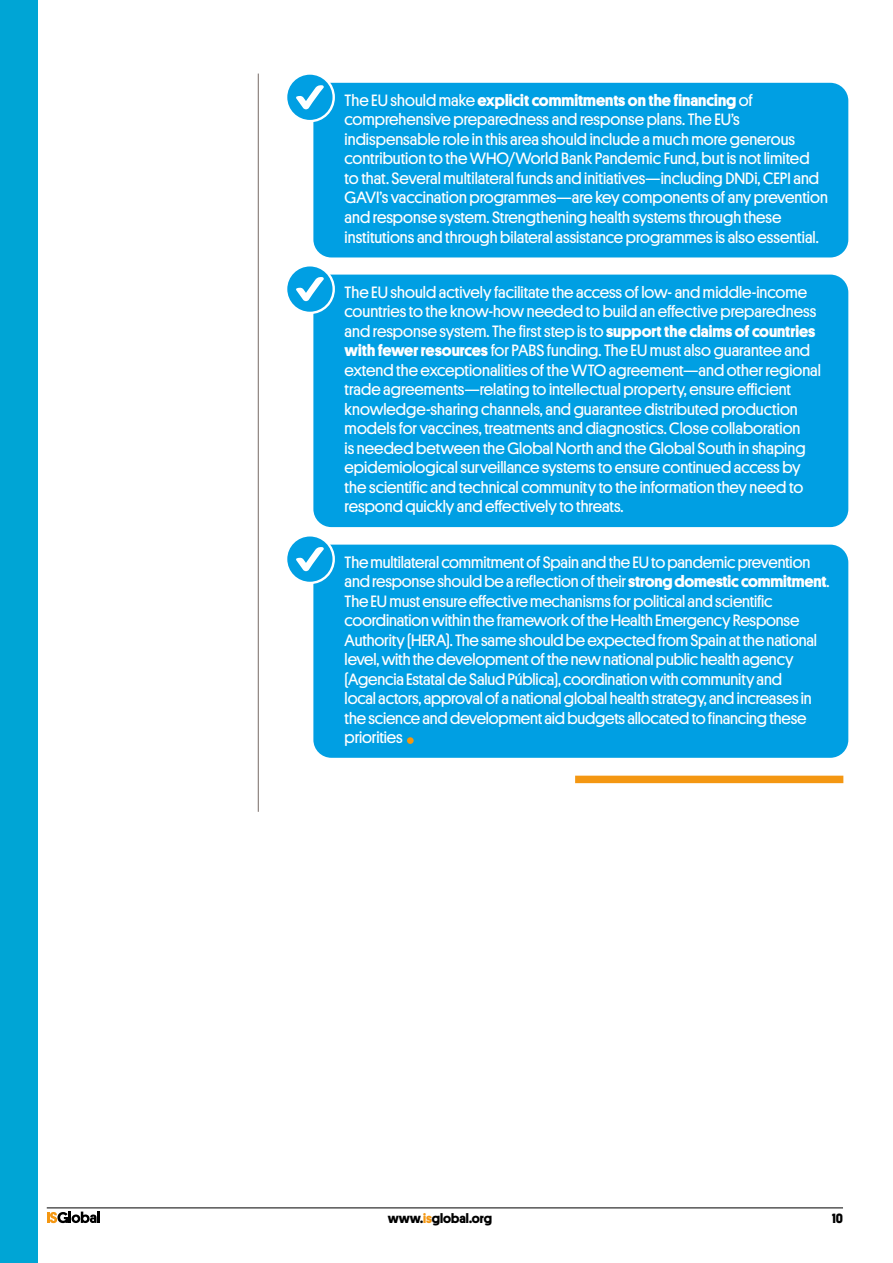
<style>
.page{position:relative;width:893px;height:1263px;background:#fff}
.page>*{position:absolute;margin:0;border:0;box-sizing:border-box;transform-origin:0 0}
.text_base{font:54px "Plantin";color:#f49712}
.text_base-2{font:16.5px/19.5px "Platform";color:#fff}
.t1{font:700 13.5px "Platform";color:#000}
.s1{font-weight:700}
.s2{color:#f49712}
</style>
<div class="page">
<svg style="left:47px;top:1211px;width:53px;height:12px"></svg>
<hr style="left:47px;top:1207px;width:796px;height:1px;background:#000">
<div style="left:0;top:0;width:37px;height:1263px;background:#00a5d5"></div>
<hr style="left:258px;top:74px;width:1px;height:738px;background:#867b77">
<div style="left:575px;top:776px;width:268px;height:7px;background:#f49712"></div>
<div style="left:313px;top:83px;width:535px;height:174px;background:#009fe3;border-radius:18px"></div>
<div style="left:313px;top:275px;width:535px;height:252px;background:#009fe3;border-radius:18px"></div>
<div style="left:313px;top:545px;width:535px;height:213px;background:#009fe3;border-radius:18px"></div>
<svg style="left:286px;top:73px;width:48px;height:48px"></svg>
<div style="left:285px;top:72px;width:50px;height:50px;border:2px solid #fff;border-radius:50%"></div>
<svg style="left:296px;top:85px;width:28px;height:25px"></svg>
<svg style="left:286px;top:265px;width:48px;height:48px"></svg>
<div style="left:285px;top:264px;width:50px;height:50px;border:2px solid #fff;border-radius:50%"></div>
<svg style="left:296px;top:277px;width:28px;height:25px"></svg>
<svg style="left:286px;top:535px;width:48px;height:48px"></svg>
<div style="left:285px;top:534px;width:50px;height:50px;border:2px solid #fff;border-radius:50%"></div>
<svg style="left:296px;top:547px;width:28px;height:25px"></svg>
<p class="text_base-2" style="left:345px;top:89px;width:485px">The EU should make <span class="s1">explicit commitments on the financing</span> of comprehensive preparedness and response plans. The EU’s indispensable role in this area should include a much more generous contribution to the WHO/World Bank Pandemic Fund, but is not limited<br>to that. Several multilateral funds and initiatives—including DNDi, CEPI and GAVI’s vaccination programmes—are key components of any prevention and response system. Strengthening health systems through these institutions and through bilateral assistance programmes is also essential.</p>
<p class="text_base-2" style="left:345px;top:281px;width:478px">The EU should actively facilitate the access of low- and middle-income countries to the know-how needed to build an effective preparedness and response system. The first step is to <span class="s1">support the claims of countries with fewer resources</span> for PABS funding. The EU must also guarantee and extend the exceptionalities of the WTO agreement—and other regional trade agreements—relating to intellectual property, ensure efficient knowledge-sharing channels, and guarantee distributed production models for vaccines, treatments and diagnostics. Close collaboration<br>is needed between the Global North and the Global South in shaping epidemiological surveillance systems to ensure continued access by the scientific and technical community to the information they need to respond quickly and effectively to threats.</p>
<p class="text_base-2" style="left:345px;top:551px;width:486px">The multilateral commitment of Spain and the EU to pandemic prevention and response should be a reflection of their <span class="s1">strong domestic commitment</span>.<br>The EU must ensure effective mechanisms for political and scientific coordination within the framework of the Health Emergency Response Authority (HERA). The same should be expected from Spain at the national level, with the development of the new national public health agency (Agencia Estatal de Salud Pública), coordination with community and<br>local actors, approval of a national global health strategy, and increases in the science and development aid budgets allocated to financing these priorities</p>
<p class="text_base" style="left:402px;top:694px;width:17px">.</p>
<p class="t1" style="left:388px;top:1208px;width:106px">www.<span class="s2">is</span>global.org</p>
<p class="t1" style="left:832px;top:1208px;width:13px">10</p>
</div>
